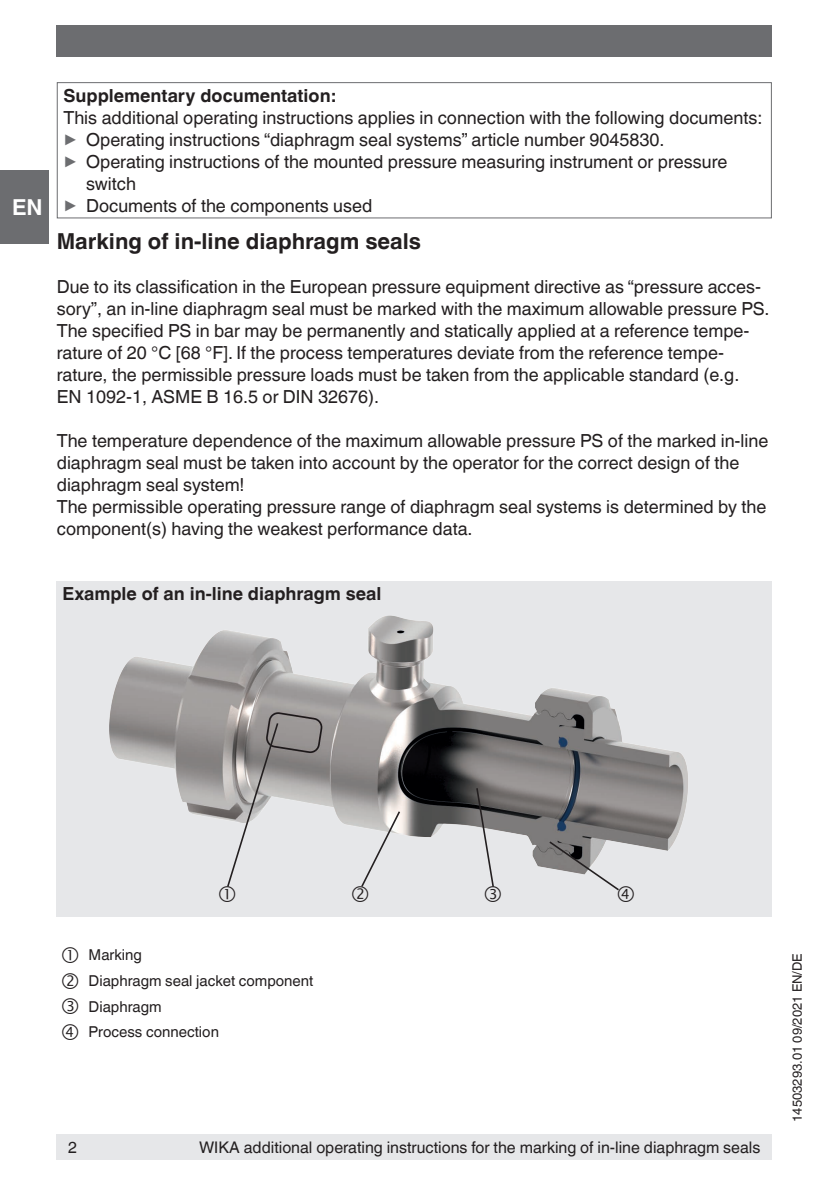
<style>
.page{position:relative;width:840px;height:1191px;background:#fff}
.page>*{position:absolute;margin:0;border:0;box-sizing:border-box;transform-origin:0 0}
.t1{font:700 22px "Helvetica World";color:#231f20}
.t2{font:700 22px "Helvetica World";color:#fff}
.t3{font:18px/22px "Helvetica World";color:#231f20}
.t4{font:700 18px "Helvetica World";color:#231f20}
.t5{font:16px "Helvetica World";color:#231f20}
.t6{font:15px/25.8px "Helvetica World";color:#231f20}
.t7{font:13px "Helvetica World";color:#231f20}
.s1{font-size:17.8px;color:#6c6d70}
</style>
<div class="page">
<div style="left:57px;top:26px;width:714px;height:31px;background:#6c6d70"></div>
<div style="left:0;top:170px;width:48px;height:74px;background:#6c6d70"></div>
<div style="left:57px;top:1134px;width:714px;height:25px;background:#e6e7e9"></div>
<div style="left:57px;top:82px;width:714px;height:136px;border:1px solid #6c6d70"></div>
<div style="left:57px;top:581px;width:714px;height:336px;background:#e6e7e9"></div>
<img style="left:109px;top:615px;width:579px;height:253px">
<svg style="left:219px;top:721px;width:60px;height:166px"></svg>
<svg style="left:352px;top:809px;width:49px;height:78px"></svg>
<svg style="left:475px;top:786px;width:25px;height:101px"></svg>
<svg style="left:547px;top:840px;width:86px;height:51px"></svg>
<p class="t2" style="left:12px;top:194px;width:32px">EN</p>
<p class="t4" style="left:63px;top:85px;width:273px">Supplementary documentation:</p>
<p class="t3" style="left:63px;top:106px;width:700px">This additional operating instructions applies in connection with the following documents:</p>
<p class="t3" style="left:63px;top:128px;width:602px"><span class="s1">▶</span> Operating instructions “diaphragm seal systems” article number 9045830.</p>
<p class="t3" style="left:63px;top:150px;width:665px"><span class="s1">▶</span> Operating instructions of the mounted pressure measuring instrument or pressure</p>
<p class="t3" style="left:86px;top:172px;width:51px">switch</p>
<p class="t3" style="left:63px;top:194px;width:310px"><span class="s1">▶</span> Documents of the components used</p>
<p class="t1" style="left:57px;top:228px;width:365px">Marking of in-line diaphragm seals</p>
<p class="t3" style="left:57px;top:276px;width:713px">Due to its classification in the European pressure equipment directive as “pressure acces&shy;sory”, an in-line diaphragm seal must be marked with the maximum allowable pressure PS.<br>The specified PS in bar may be permanently and statically applied at a reference tempe&shy;rature of 20 °C [68 °F]. If the process temperatures deviate from the reference tempe&shy;rature, the permissible pressure loads must be taken from the applicable standard (e.g.<br>EN 1092-1, ASME B 16.5 or DIN 32676).</p>
<p class="t3" style="left:57px;top:430px;width:712px">The temperature dependence of the maximum allowable pressure PS of the marked in-line diaphragm seal must be taken into account by the operator for the correct design of the diaphragm seal system!<br>The permissible operating pressure range of diaphragm seal systems is determined by the component(s) having the weakest performance data.</p>
<p class="t4" style="left:62px;top:583px;width:320px">Example of an in-line diaphragm seal</p>
<p class="t6" style="left:88px;top:942px;width:226px">Marking<br>Diaphragm seal jacket component<br>Diaphragm<br>Process connection</p>
<p class="t5" style="left:68px;top:1137px;width:10px">2</p>
<p class="t5" style="left:199px;top:1137px;width:562px">WIKA additional operating instructions for the marking of in-line diaphragm seals</p>
<p class="t7" style="left:789px;top:1121px;width:170px;rotate:-90deg">14503293.01 09/2021 EN/DE</p>
</div>
